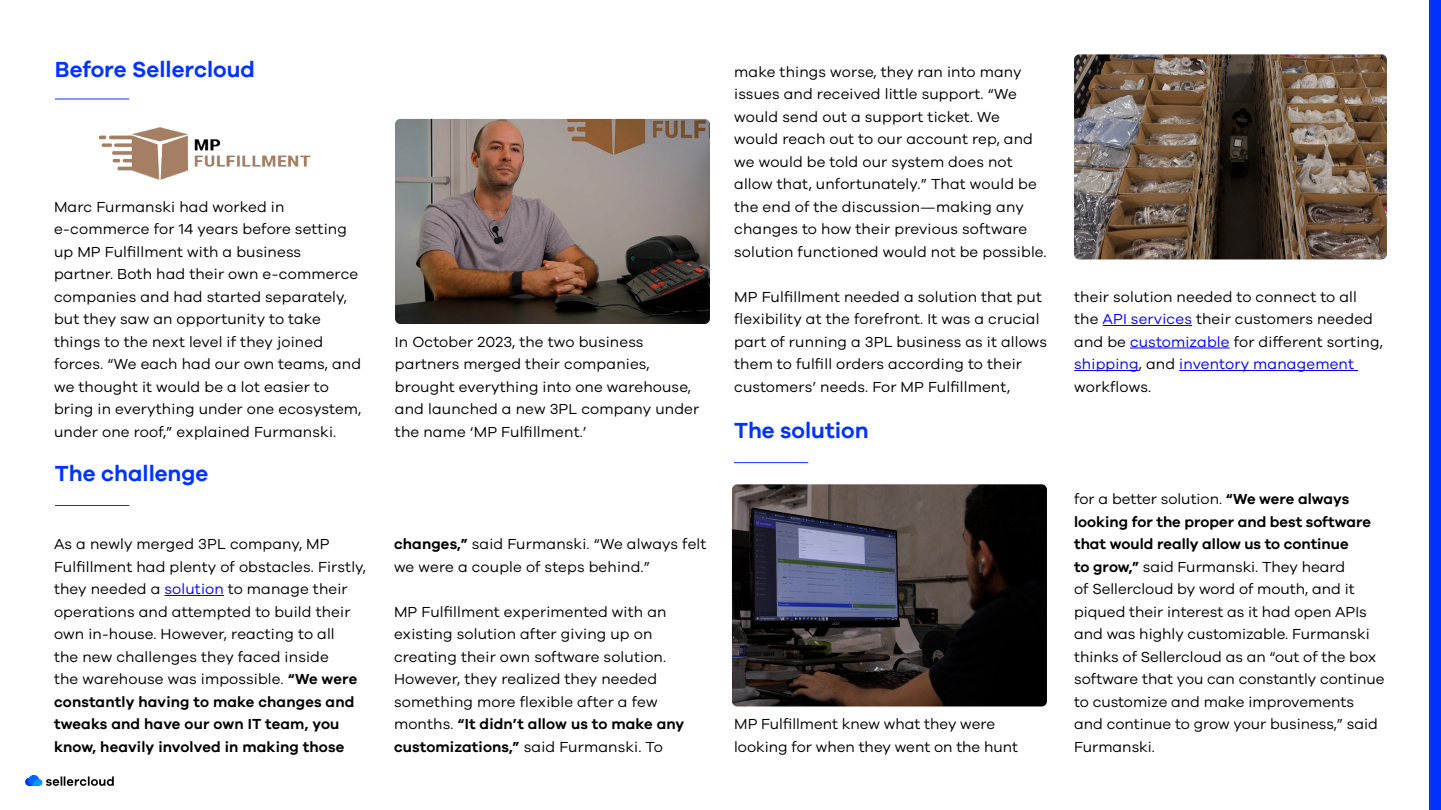
<style>
.page{position:relative;width:1441px;height:810px;background:#fff}
.page>*{position:absolute;margin:0;border:0;box-sizing:border-box;transform-origin:0 0}
.t1{font:600 22.5px "Galano Grotesque";color:#03f}
.Paragraph_Style_5{font:15px/22.5px "Galano Grotesque";letter-spacing:.01em;color:#000}
.Paragraph_Regular{font:15px/22.5px "Galano Grotesque";color:#000}
.s1{color:#00f}
.s2{font-weight:600}
</style>
<div class="page">
<hr style="left:1102px;top:325px;width:89px;height:1px;background:#00f">
<hr style="left:1129px;top:348px;width:100px;height:1px;background:#00f">
<hr style="left:1074px;top:370px;width:64px;height:1px;background:#00f">
<hr style="left:1179px;top:370px;width:178px;height:1px;background:#00f">
<hr style="left:164px;top:595px;width:60px;height:1px;background:#00f">
<img style="left:395px;top:119px;width:315px;height:205px">
<img style="left:1074px;top:54px;width:312px;height:205px">
<hr style="left:55px;top:99px;width:74px;height:1px;background:#03f">
<svg style="left:25px;top:775px;width:89px;height:11px"></svg>
<div style="left:1428px;top:1px;width:12px;height:809px;background:#03f"></div>
<hr style="left:55px;top:505px;width:74px;height:1px;background:#03f">
<img style="left:98px;top:127px;width:213px;height:53px">
<hr style="left:734px;top:462px;width:74px;height:1px;background:#03f">
<img style="left:732px;top:484px;width:314px;height:222px">
<h2 class="t1" style="left:55px;top:55px;width:201px">Before Sellercloud</h2>
<p class="Paragraph_Style_5" style="left:54px;top:195px;width:309px">Marc Furmanski had worked in e-commerce for 14 years before setting up MP Fulfillment with a business partner. Both had their own e-commerce companies and had started separately, but they saw an opportunity to take things to the next level if they joined forces. “We each had our own teams, and we thought it would be a lot easier to bring in everything under one ecosystem, under one roof,” explained Furmanski.</p>
<h2 class="t1" style="left:55px;top:459px;width:155px">The challenge</h2>
<p class="Paragraph_Style_5" style="left:395px;top:330px;width:306px">In October 2023, the two business partners merged their companies, brought everything into one warehouse, and launched a new 3PL company under the name ‘MP Fulfillment.’</p>
<p class="Paragraph_Style_5" style="left:54px;top:532px;width:313px">As a newly merged 3PL company, MP Fulfillment had plenty of obstacles. Firstly, they needed a <span class="s1">solution</span> to manage their operations and attempted to build their own in-house. However, reacting to all<br>the new challenges they faced inside<br>the warehouse was impossible. <span class="s2">“We were constantly having to make changes and tweaks and have our own IT team, you know, heavily involved in making those</span></p>
<p class="Paragraph_Style_5" style="left:394px;top:532px;width:314px"><span class="s2">changes,”</span> said Furmanski. “We always felt we were a couple of steps behind.”</p>
<p class="Paragraph_Style_5" style="left:394px;top:600px;width:292px">MP Fulfillment experimented with an existing solution after giving up on creating their own software solution.<br>However, they realized they needed something more flexible after a few months. <span class="s2">“It didn’t allow us to make any customizations,”</span> said Furmanski. To</p>
<p class="Paragraph_Style_5" style="left:734px;top:60px;width:314px">make things worse, they ran into many issues and received little support. “We would send out a support ticket. We would reach out to our account rep, and we would be told our system does not allow that, unfortunately.” That would be the end of the discussion—making any changes to how their previous software solution functioned would not be possible.</p>
<p class="Paragraph_Style_5" style="left:734px;top:285px;width:314px">MP Fulfillment needed a solution that put flexibility at the forefront. It was a crucial part of running a 3PL business as it allows them to fulfill orders according to their customers’ needs. For MP Fulfillment,</p>
<p class="Paragraph_Style_5" style="left:1074px;top:285px;width:310px">their solution needed to connect to all the <span class="s1">API services</span> their customers needed and be <span class="s1">customizable</span> for different sorting, <span class="s1">shipping</span>, and <span class="s1">inventory management </span>workflows.</p>
<h2 class="t1" style="left:734px;top:416px;width:136px">The solution</h2>
<p class="Paragraph_Regular" style="left:734px;top:712px;width:285px">MP Fulfillment knew what they were looking for when they went on the hunt</p>
<p class="Paragraph_Regular" style="left:1074px;top:487px;width:312px">for a better solution. <span class="s2">“We were always looking for the proper and best software that would really allow us to continue<br>to grow,”</span> said Furmanski. They heard<br>of Sellercloud by word of mouth, and it piqued their interest as it had open APIs and was highly customizable. Furmanski thinks of Sellercloud as an “out of the box software that you can constantly continue to customize and make improvements and continue to grow your business,” said Furmanski.</p>
</div>
